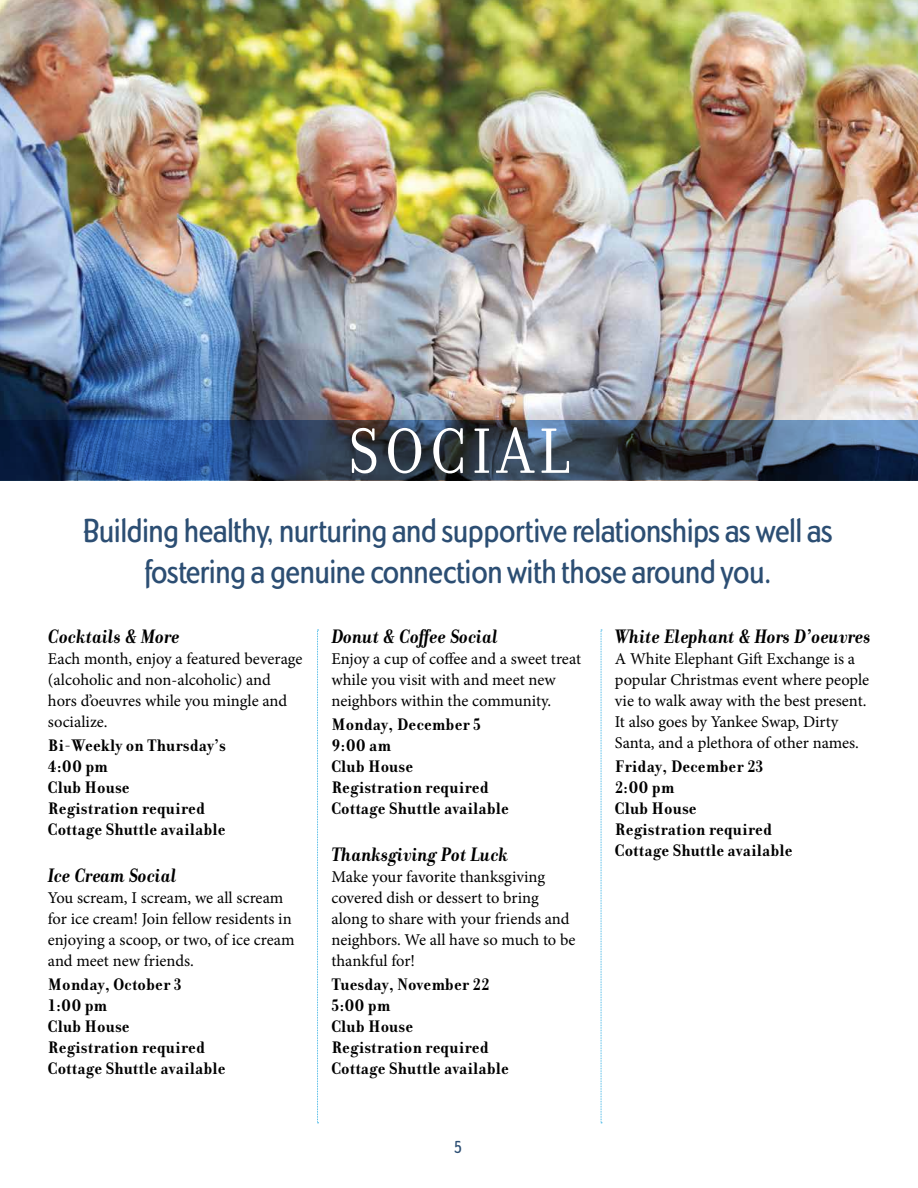
<style>
.page{position:relative;width:918px;height:1188px;background:#fff}
.page>*{position:absolute;margin:0;border:0;box-sizing:border-box;transform-origin:0 0}
.t1{font:69px "Donatora";letter-spacing:.08em;color:#fff}
.t2{font:500 condensed 34.5px/41.4px "Dundee";color:#2c4e73;text-align:center}
.t3{font:italic 700 21px "Donatora";color:#000}
.t4{font:700 18px/21px "Donatora";color:#000}
.t5{font:500 condensed 18px "Dundee";color:#2c4e73}
.t6{font:16.5px/21px "Minion Pro";color:#000}
</style>
<div class="page">
<svg style="left:601px;top:630px;width:1px;height:493px"></svg>
<svg style="left:317px;top:630px;width:2px;height:493px"></svg>
<img style="left:0;top:0;width:918px;height:420px">
<svg style="left:0;top:420px;width:918px;height:60px;background:#2f4563"></svg>
<h1 class="t1" style="left:348px;top:413px;width:223px">SOCIAL</h1>
<h2 class="t2" style="left:84px;top:509px;width:751px">Building healthy, nurturing and supportive relationships as well as fostering a genuine connection with those around you.</h2>
<p class="t3" style="left:48px;top:625px;width:134px">Cocktails &amp; More</p>
<p class="t6" style="left:48px;top:648px;width:256px">Each month, enjoy a featured beverage (alcoholic and non-alcoholic) and hors d’oeuvres while you mingle and socialize.</p>
<p class="t4" style="left:48px;top:735px;width:180px">Bi-Weekly on Thursday’s<br>4:00 pm<br>Club House<br>Registration required<br>Cottage Shuttle available</p>
<p class="t3" style="left:48px;top:864px;width:131px">Ice Cream Social</p>
<p class="t6" style="left:48px;top:887px;width:248px">You scream, I scream, we all scream for ice cream! Join fellow residents in enjoying a scoop, or two, of ice cream and meet new friends.</p>
<p class="t4" style="left:48px;top:974px;width:179px">Monday, October 3<br>1:00 pm<br>Club House<br>Registration required<br>Cottage Shuttle available</p>
<p class="t3" style="left:331px;top:625px;width:168px">Donut &amp; Coffee Social</p>
<p class="t6" style="left:331px;top:648px;width:251px">Enjoy a cup of coffee and a sweet treat while you visit with and meet new neighbors within the community.</p>
<p class="t4" style="left:331px;top:714px;width:179px">Monday, December 5<br>9:00 am<br>Club House<br>Registration required<br>Cottage Shuttle available</p>
<p class="t3" style="left:331px;top:843px;width:179px">Thanksgiving Pot Luck</p>
<p class="t6" style="left:331px;top:866px;width:246px">Make your favorite thanksgiving covered dish or dessert to bring along to share with your friends and neighbors. We all have so much to be thankful for!</p>
<p class="t4" style="left:331px;top:974px;width:179px">Tuesday, November 22<br>5:00 pm<br>Club House<br>Registration required<br>Cottage Shuttle available</p>
<p class="t5" style="left:454px;top:1137px;width:10px">5</p>
<p class="t3" style="left:615px;top:625px;width:257px">White Elephant &amp; Hors D’oeuvres</p>
<p class="t6" style="left:615px;top:648px;width:256px">A White Elephant Gift Exchange is a popular Christmas event where people vie to walk away with the best present.<br>It also goes by Yankee Swap, Dirty Santa, and a plethora of other names.</p>
<p class="t4" style="left:615px;top:756px;width:179px">Friday, December 23<br>2:00 pm<br>Club House<br>Registration required<br>Cottage Shuttle available</p>
</div>
